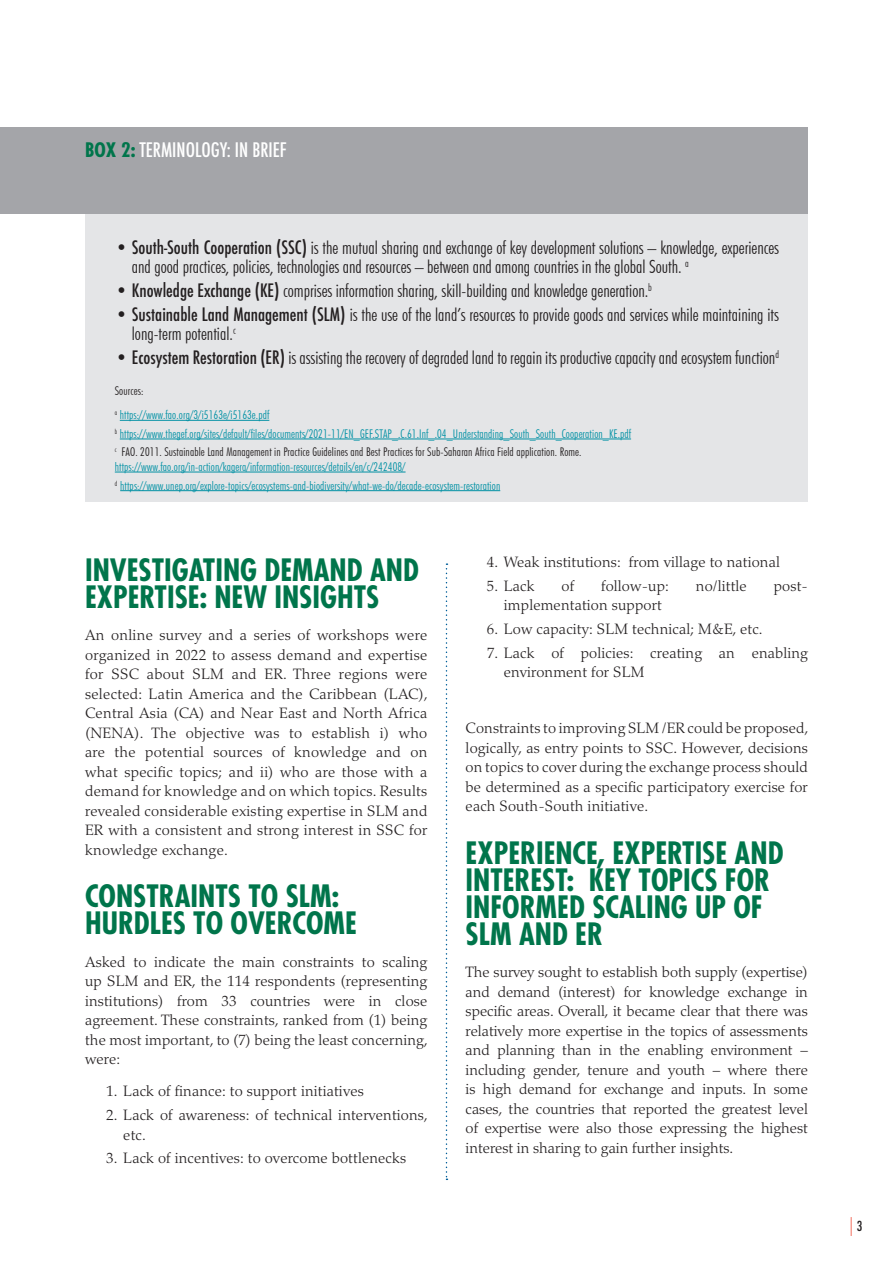
<style>
.page{position:relative;width:893px;height:1263px;background:#fff}
.page>*{position:absolute;margin:0;border:0;box-sizing:border-box;transform-origin:0 0}
.t1{font:700 condensed 30px/27px "Futura Std";color:#00754b}
.t2{font:500 condensed 19.5px "Futura";color:#fff}
.t3{font:300 condensed 18px/19.5px "Futura BT";color:#231f20}
.Body_Text{font:300 15px/19.5px "Palatino LT Std";letter-spacing:.01em;color:#231f20;text-align:justify}
.t4{font:500 condensed 13.5px "Futura";color:#231f20}
.Body_Text-2{font:300 condensed 12px "Futura BT";letter-spacing:.01em;color:#0090a4}
.Body_Text-3{font:300 condensed 12px/14.4px "Futura BT";letter-spacing:.01em;color:#231f20}
.s1{font-family:"Futura Std";font-weight:700;color:#00754b}
.s2{font-family:"Futura";font-weight:500}
.s3{color:#0090a4}
</style>
<div class="page">
<svg style="left:851px;top:1217px;width:1px;height:19px"></svg>
<svg style="left:446px;top:563px;width:1px;height:617px"></svg>
<div style="left:85px;top:199px;width:723px;height:303px;background:#e4e5e7"></div>
<div style="left:0;top:128px;width:808px;height:86px;background:#a4a5a9"></div>
<hr style="left:120px;top:420px;width:149px;height:1px;background:#0090a4">
<hr style="left:120px;top:439px;width:511px;height:1px;background:#0090a4">
<hr style="left:115px;top:472px;width:291px;height:1px;background:#0090a4">
<hr style="left:120px;top:490px;width:380px;height:1px;background:#0090a4">
<p class="t2" style="left:85px;top:138px;width:203px"><span class="s1">BOX 2:</span> TERMINOLOGY: IN BRIEF</p>
<p class="t3" style="left:132px;top:238px;width:649px;text-indent:-17px"><span class="s2">• South-South Cooperation (SSC)</span> is the mutual sharing and exchange of key development solutions – knowledge, experiences and good practices, policies, technologies and resources – between and among countries in the global South. <sup>a</sup></p>
<p class="t3" style="left:115px;top:281px;width:539px"><span class="s2">• Knowledge Exchange (KE)</span> comprises information sharing, skill-building and knowledge generation.<sup>b</sup></p>
<p class="t3" style="left:132px;top:305px;width:649px;text-indent:-17px"><span class="s2">• Sustainable Land Management (SLM)</span> is the use of the land’s resources to provide goods and services while maintaining its long-term potential.<sup>c</sup></p>
<p class="t3" style="left:115px;top:348px;width:666px"><span class="s2">• Ecosystem Restoration (ER)</span> is assisting the recovery of degraded land to regain its productive capacity and ecosystem function<sup>d</sup></p>
<p class="Body_Text-3" style="left:115px;top:384px;width:30px">Sources:</p>
<p class="Body_Text-2" style="left:115px;top:408px;width:156px"><sup>a</sup> https://www.fao.org/3/i5163e/i5163e.pdf</p>
<p class="Body_Text-2" style="left:115px;top:426px;width:518px"><sup>b</sup> https://www.thegef.org/sites/default/files/documents/2021-11/EN_GEF.STAP_.C.61.Inf_.04_Understanding_South_South_Cooperation_KE.pdf</p>
<p class="Body_Text-3" style="left:115px;top:445px;width:468px"><sup>c</sup> FAO. 2011. Sustainable Land Management in Practice Guidelines and Best Practices for Sub-Saharan Africa Field application. Rome. <span class="s3">https://www.fao.org/in-action/kagera/information-resources/details/en/c/242408/</span></p>
<p class="Body_Text-2" style="left:115px;top:478px;width:387px"><sup>d</sup> https://www.unep.org/explore-topics/ecosystems-and-biodiversity/what-we-do/decade-ecosystem-restoration</p>
<p class="t1" style="left:85px;top:556px;width:335px">INVESTIGATING DEMAND AND<br>EXPERTISE: NEW INSIGHTS</p>
<p class="Body_Text" style="left:85px;top:626px;width:344px">An online survey and a series of workshops were organized in 2022 to assess demand and expertise for SSC about SLM and ER. Three regions were selected: Latin America and the Caribbean (LAC), Central Asia (CA) and Near East and North Africa (NENA). The objective was to establish i) who are the potential sources of knowledge and on what specific topics; and ii) who are those with a demand for knowledge and on which topics. Results revealed considerable existing expertise in SLM and ER with a consistent and strong interest in SSC for knowledge exchange.</p>
<p class="t1" style="left:85px;top:883px;width:274px">CONSTRAINTS TO SLM:<br>HURDLES TO OVERCOME</p>
<p class="Body_Text" style="left:85px;top:952px;width:344px">Asked to indicate the main constraints to scaling up SLM and ER, the 114 respondents (representing institutions) from 33 countries were in close agreement. These constraints, ranked from (1) being the most important, to (7) being the least concerning, were:</p>
<p class="Body_Text" style="left:106px;top:1082px;width:259px">1. Lack of finance: to support initiatives</p>
<p class="Body_Text" style="left:123px;top:1105px;width:306px;text-indent:-17px">2. Lack of awareness: of technical interventions, etc.</p>
<p class="Body_Text" style="left:106px;top:1149px;width:301px">3. Lack of incentives: to overcome bottlenecks</p>
<p class="Body_Text" style="left:487px;top:552px;width:295px">4. Weak institutions: from village to national</p>
<p class="Body_Text" style="left:487px;top:576px;width:49px">5. Lack</p>
<p class="Body_Text" style="left:562px;top:576px;width:14px">of</p>
<p class="Body_Text" style="left:601px;top:576px;width:69px">follow-up:</p>
<p class="Body_Text" style="left:696px;top:576px;width:52px">no/little</p>
<p class="Body_Text" style="left:774px;top:576px;width:36px">post-</p>
<p class="Body_Text" style="left:504px;top:596px;width:159px">implementation support</p>
<p class="Body_Text" style="left:487px;top:619px;width:277px">6. Low capacity: SLM technical; M&amp;E, etc.</p>
<p class="Body_Text" style="left:504px;top:643px;width:306px;text-indent:-17px">7. Lack of policies: creating an enabling environment for SLM</p>
<p class="Body_Text" style="left:466px;top:719px;width:344px">Constraints to improving SLM /ER could be proposed, logically, as entry points to SSC. However, decisions on topics to cover during the exchange process should be determined as a specific participatory exercise for each South-South initiative.</p>
<p class="t1" style="left:466px;top:839px;width:319px">EXPERIENCE, EXPERTISE AND<br>INTEREST: KEY TOPICS FOR<br>INFORMED SCALING UP OF<br>SLM AND ER</p>
<p class="Body_Text" style="left:466px;top:962px;width:344px">The survey sought to establish both supply (expertise) and demand (interest) for knowledge exchange in specific areas. Overall, it became clear that there was relatively more expertise in the topics of assessments and planning than in the enabling environment – including gender, tenure and youth – where there is high demand for exchange and inputs. In some cases, the countries that reported the greatest level of expertise were also those expressing the highest interest in sharing to gain further insights.</p>
<p class="t4" style="left:857px;top:1217px;width:7px">3</p>
</div>
